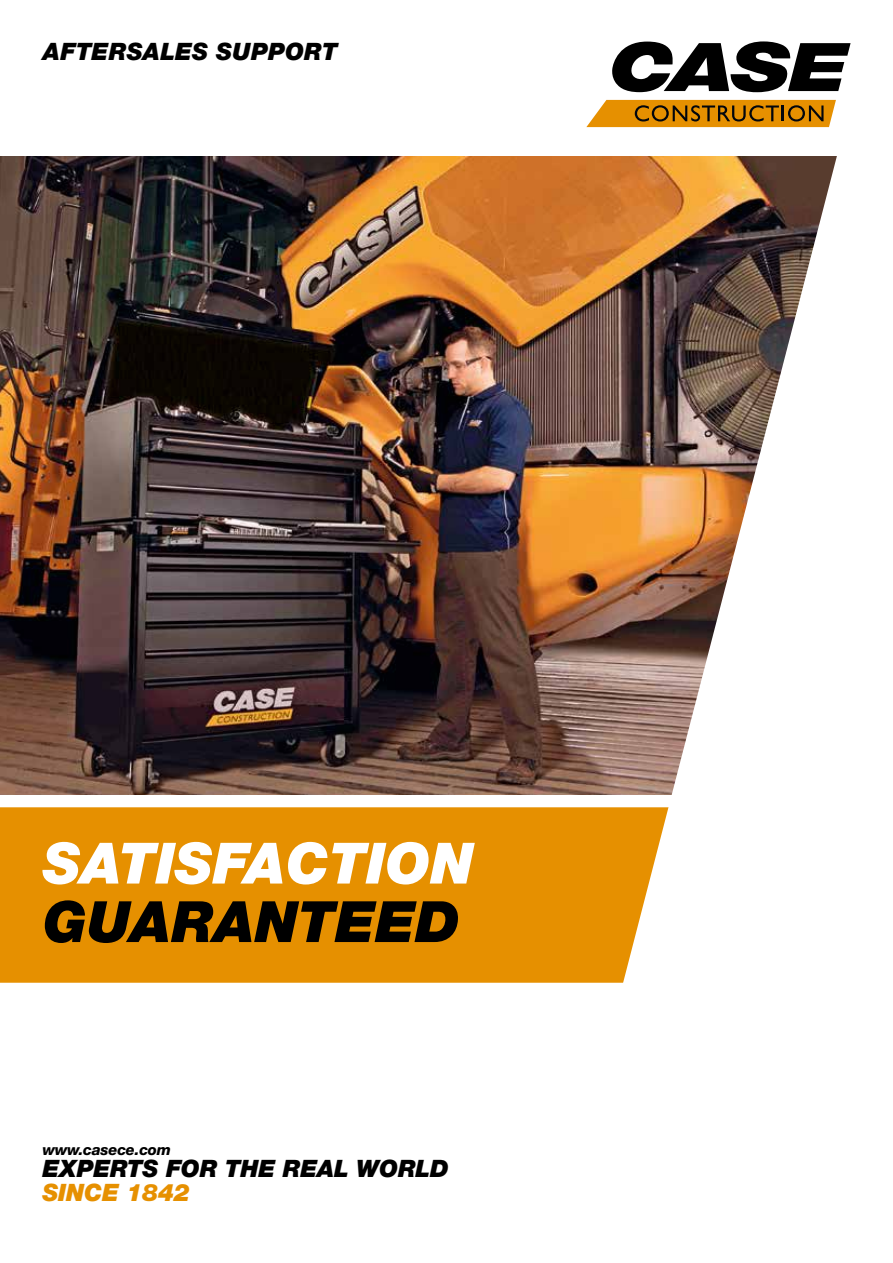
<style>
.page{position:relative;width:893px;height:1263px;background:#fff}
.page>*{position:absolute;margin:0;border:0;box-sizing:border-box;transform-origin:0 0}
.t1{font:italic 900 57px "Helvetica Neue LT Std";color:#fff}
.t2{font:italic 900 57px "Helvetica Neue LT Std";color:#000}
.t3{font:italic 900 24px "Helvetica Neue LT Std";letter-spacing:-.01em;color:#000}
.t4{font:italic 900 24px "Helvetica Neue LT Std";letter-spacing:.01em;color:#000}
.t5{font:italic 900 24px "Helvetica Neue LT Std";letter-spacing:-.01em;color:#e69000}
.t6{font:italic 800 15px "Helvetica Neue LT Std";letter-spacing:-.01em;color:#000}
</style>
<div class="page">
<div style="left:0;top:807px;width:549px;height:176px;background:#e69000"></div>
<img style="left:0;top:156px;width:549px;height:638px">
<img style="left:549px;top:92px;width:288px;height:891px">
<svg style="left:586px;top:100px;width:250px;height:27px;background:#c7820f"></svg>
<svg style="left:612px;top:41px;width:239px;height:51px"></svg>
<p class="t4" style="left:43px;top:36px;width:296px">AFTERSALES SUPPORT</p>
<h1 class="t1" style="left:43px;top:828px;width:432px">SATISFACTION</h1>
<h1 class="t2" style="left:43px;top:887px;width:418px">GUARANTEED</h1>
<p class="t6" style="left:43px;top:1140px;width:130px">www.casece.com</p>
<p class="t3" style="left:43px;top:1154px;width:408px">EXPERTS FOR THE REAL WORLD</p>
<p class="t5" style="left:43px;top:1178px;width:149px">SINCE 1842</p>
</div>
